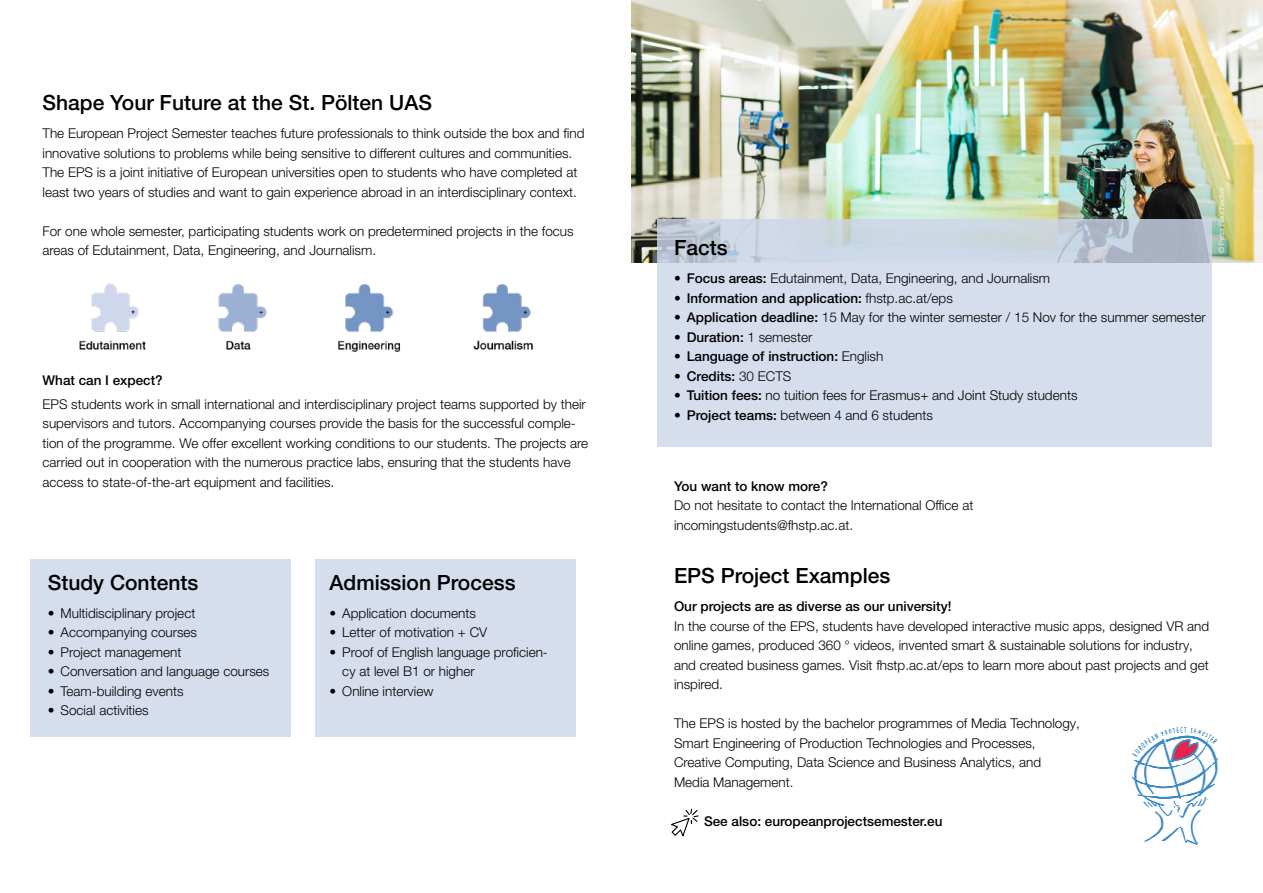
<style>
.page{position:relative;width:1263px;height:893px;background:#fff}
.page>*{position:absolute;margin:0;border:0;box-sizing:border-box;transform-origin:0 0}
.t1{font:500 21px "Helvetica Neue LT Pro";color:#000}
.t2{font:300 13.5px/19.5px "Helvetica Neue LT Pro";color:#000}
.t3{font:500 13.5px "Helvetica Neue LT Pro";color:#000}
.t4{font:300 7.5px "Helvetica Neue LT Pro";color:#fff}
.s1{font-weight:500}
.s2{font-weight:300}
</style>
<div class="page">
<div style="left:30px;top:559px;width:260px;height:177px;background:#d6dded"></div>
<div style="left:316px;top:559px;width:260px;height:177px;background:#d6dded"></div>
<img style="left:631px;top:0;width:632px;height:263px">
<svg style="left:657px;top:219px;width:555px;height:227px;background:#d2dae9"></svg>
<img style="left:79px;top:283px;width:454px;height:69px">
<svg style="left:671px;top:808px;width:28px;height:29px"></svg>
<img style="left:1132px;top:727px;width:85px;height:118px">
<h1 class="t1" style="left:43px;top:90px;width:391px">Shape Your Future at the St. Pölten UAS</h1>
<p class="t2" style="left:43px;top:124px;width:543px">The European Project Semester teaches future professionals to think outside the box and find innovative solutions to problems while being sensitive to different cultures and communities.<br>The EPS is a joint initiative of European universities open to students who have completed at least two years of studies and want to gain experience abroad in an interdisciplinary context.</p>
<p class="t2" style="left:43px;top:221px;width:533px">For one whole semester, participating students work on predetermined projects in the focus areas of Edutainment, Data, Engineering, and Journalism.</p>
<p class="t3" style="left:43px;top:372px;width:122px">What can I expect?</p>
<p class="t2" style="left:43px;top:394px;width:547px">EPS students work in small international and interdisciplinary project teams supported by their supervisors and tutors. Accompanying courses provide the basis for the successful comple&shy;tion of the programme. We offer excellent working conditions to our students. The projects are carried out in cooperation with the numerous practice labs, ensuring that the students have access to state-of-the-art equipment and facilities.</p>
<h1 class="t1" style="left:48px;top:570px;width:152px">Study Contents</h1>
<p class="t2" style="left:48px;top:603px;width:149px">• Multidisciplinary project</p>
<p class="t2" style="left:48px;top:623px;width:151px">• Accompanying courses</p>
<p class="t2" style="left:48px;top:642px;width:135px">• Project management</p>
<p class="t2" style="left:48px;top:662px;width:223px">• Conversation and language courses</p>
<p class="t2" style="left:48px;top:681px;width:137px">• Team-building events</p>
<p class="t2" style="left:48px;top:701px;width:102px">• Social activities</p>
<h1 class="t1" style="left:330px;top:570px;width:187px">Admission Process</h1>
<p class="t2" style="left:330px;top:603px;width:148px">• Application documents</p>
<p class="t2" style="left:330px;top:623px;width:159px">• Letter of motivation + CV</p>
<p class="t2" style="left:342px;top:642px;width:207px;text-indent:-13px">• Proof of English language proficien&shy;cy at level B1 or higher</p>
<p class="t2" style="left:330px;top:681px;width:105px">• Online interview</p>
<h1 class="t1" style="left:674px;top:235px;width:55px">Facts</h1>
<p class="t2" style="left:674px;top:268px;width:378px"><span class="s1">• Focus areas:</span> Edutainment, Data, Engineering, and Journalism</p>
<p class="t3" style="left:674px;top:290px;width:280px">• Information and application: <span class="s2">fhstp.ac.at/eps</span></p>
<p class="t2" style="left:674px;top:307px;width:533px"><span class="s1">• Application deadline:</span> 15 May for the winter semester / 15 Nov for the summer semester</p>
<p class="t3" style="left:674px;top:329px;width:140px">• Duration: <span class="s2">1 semester</span></p>
<p class="t3" style="left:674px;top:348px;width:211px">• Language of instruction: <span class="s2">English</span></p>
<p class="t3" style="left:674px;top:368px;width:119px">• Credits: <span class="s2">30 ECTS</span></p>
<p class="t2" style="left:674px;top:385px;width:405px"><span class="s1">• Tuition fees:</span> no tuition fees for Erasmus+ and Joint Study students</p>
<p class="t2" style="left:674px;top:405px;width:260px"><span class="s1">• Project teams:</span> between 4 and 6 students</p>
<p class="t4" style="left:1217px;top:253px;width:67px;rotate:-90deg">© Peter Rauchecker</p>
<p class="t3" style="left:674px;top:478px;width:155px">You want to know more?</p>
<p class="t2" style="left:674px;top:496px;width:301px">Do not hesitate to contact the International Office at incomingstudents@fhstp.ac.at.</p>
<h1 class="t1" style="left:674px;top:563px;width:218px">EPS Project Examples</h1>
<p class="t3" style="left:674px;top:598px;width:279px">Our projects are as diverse as our university!</p>
<p class="t2" style="left:674px;top:616px;width:537px">In the course of the EPS, students have developed interactive music apps, designed VR and online games, produced 360 ° videos, invented smart &amp; sustainable solutions for industry, and created business games. Visit fhstp.ac.at/eps to learn more about past projects and get inspired.</p>
<p class="t2" style="left:674px;top:713px;width:407px">The EPS is hosted by the bachelor programmes of Media Technology, Smart Engineering of Production Technologies and Processes, Creative Computing, Data Science and Business Analytics, and Media Management.</p>
<p class="t3" style="left:704px;top:813px;width:240px">See also: europeanprojectsemester.eu</p>
</div>
